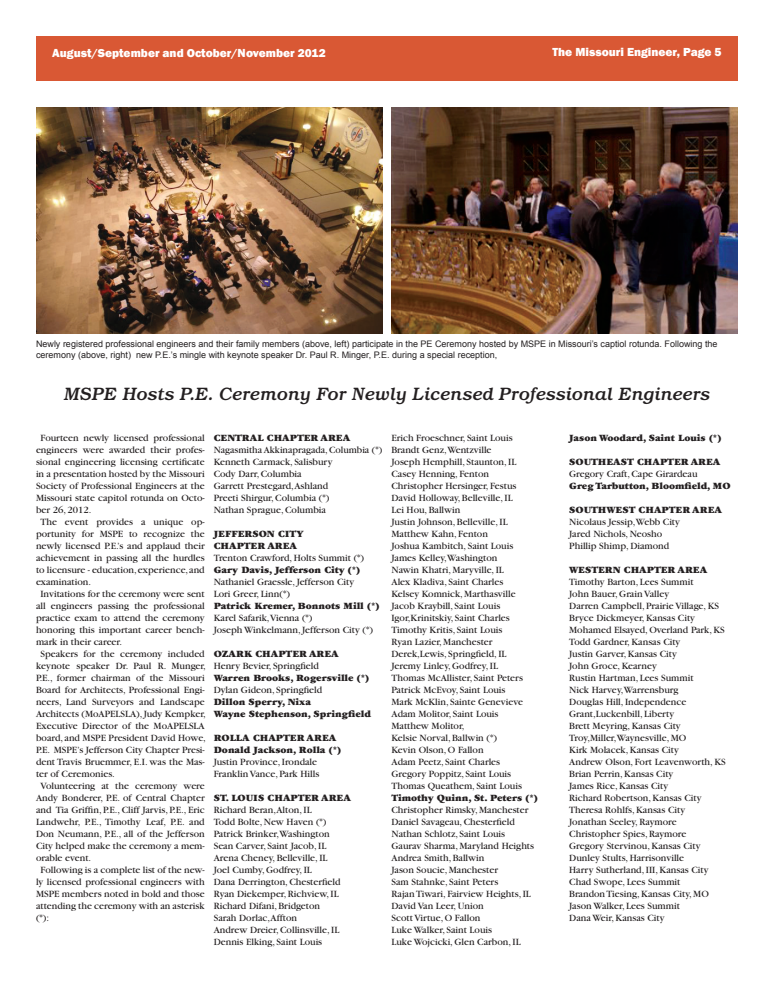
<style>
.page{position:relative;width:774px;height:990px;background:#fff}
.page>*{position:absolute;margin:0;border:0;box-sizing:border-box;transform-origin:0 0}
.t1{font:italic 500 18px "Bookman";color:#231f20}
.t2{font:800 12px "Franklin Gothic";color:#fff}
.t3{font:10px/12px "Garamond";color:#231f20}
.t4{font:900 10px/12px "Garamond";color:#231f20}
.t5{font:9px/11px "Arial";color:#231f20}
</style>
<div class="page">
<div style="left:36px;top:36px;width:702px;height:45px;background:#d95834"></div>
<img style="left:392px;top:107px;width:346px;height:227px">
<img style="left:36px;top:107px;width:346px;height:227px">
<p class="t2" style="left:52px;top:45px;width:275px">August/September and October/November 2012</p>
<p class="t2" style="left:553px;top:44px;width:171px">The Missouri Engineer, Page 5</p>
<p class="t5" style="left:36px;top:338px;width:683px">Newly registered professional engineers and their family members (above, left) participate in the PE Ceremony hosted by MSPE in Missouri’s captiol rotunda. Following the ceremony (above, right) new P.E.’s mingle with keynote speaker Dr. Paul R. Minger, P.E. during a special reception,</p>
<h1 class="t1" style="left:64px;top:383px;width:648px">MSPE Hosts P.E. Ceremony For Newly Licensed Professional Engineers</h1>
<p class="t4" style="left:214px;top:432px;width:138px">CENTRAL CHAPTER AREA</p>
<p class="t3" style="left:214px;top:444px;width:170px">Nagasmitha Akkinapragada, Columbia (*)<br>Kenneth Carmack, Salisbury<br>Cody Darr, Columbia<br>Garrett Prestegard,Ashland<br>Preeti Shirgur, Columbia (*)<br>Nathan Sprague, Columbia</p>
<p class="t4" style="left:214px;top:528px;width:91px">JEFFERSON CITY<br>CHAPTER AREA</p>
<p class="t3" style="left:214px;top:552px;width:152px">Trenton Crawford, Holts Summit (*)</p>
<p class="t4" style="left:214px;top:564px;width:148px">Gary Davis, Jefferson City (*)</p>
<p class="t3" style="left:214px;top:576px;width:142px">Nathaniel Graessle, Jefferson City<br>Lori Greer, Linn(*)</p>
<p class="t4" style="left:214px;top:600px;width:167px">Patrick Kremer, Bonnots Mill (*)</p>
<p class="t3" style="left:214px;top:612px;width:161px">Karel Safarik,Vienna (*)<br>Joseph Winkelmann, Jefferson City (*)</p>
<p class="t4" style="left:214px;top:648px;width:127px">OZARK CHAPTER AREA</p>
<p class="t3" style="left:214px;top:660px;width:107px">Henry Bevier, Springfield</p>
<p class="t4" style="left:214px;top:672px;width:157px">Warren Brooks, Rogersville (*)</p>
<p class="t3" style="left:214px;top:684px;width:110px">Dylan Gideon, Springfield</p>
<p class="t4" style="left:214px;top:696px;width:159px">Dillon Sperry, Nixa<br>Wayne Stephenson, Springfield</p>
<p class="t4" style="left:214px;top:732px;width:129px">ROLLA CHAPTER AREA<br>Donald Jackson, Rolla (*)</p>
<p class="t3" style="left:214px;top:756px;width:107px">Justin Province, Irondale<br>Franklin Vance, Park Hills</p>
<p class="t4" style="left:214px;top:792px;width:139px">ST. LOUIS CHAPTER AREA</p>
<p class="t3" style="left:214px;top:804px;width:128px">Richard Beran,Alton, IL<br>Todd Bolte, New Haven (*)<br>Patrick Brinker,Washington<br>Sean Carver, Saint Jacob, IL<br>Arena Cheney, Belleville, IL<br>Joel Cumby, Godfrey, IL<br>Dana Derrington, Chesterfield<br>Ryan Diekemper, Richview, IL<br>Richard Difani, Bridgeton<br>Sarah Dorlac,Affton<br>Andrew Dreier, Collinsville, IL<br>Dennis Elking, Saint Louis</p>
<p class="t3" style="left:40px;top:432px;width:166px">Fourteen newly licensed professional</p>
<p class="t3" style="left:36px;top:444px;width:170px">engineers were awarded their profes-</p>
<p class="t3" style="left:36px;top:456px;width:170px">sional engineering licensing certificate</p>
<p class="t3" style="left:36px;top:468px;width:170px">in a presentation hosted by the Missouri</p>
<p class="t3" style="left:36px;top:480px;width:170px">Society of Professional Engineers at the</p>
<p class="t3" style="left:36px;top:492px;width:170px">Missouri state capitol rotunda on Octo-</p>
<p class="t3" style="left:36px;top:504px;width:57px">ber 26, 2012.</p>
<p class="t3" style="left:40px;top:516px;width:166px">The event provides a unique op-</p>
<p class="t3" style="left:36px;top:528px;width:170px">portunity for MSPE to recognize the</p>
<p class="t3" style="left:36px;top:540px;width:170px">newly licensed P.E.’s and applaud their</p>
<p class="t3" style="left:36px;top:552px;width:170px">achievement in passing all the hurdles</p>
<p class="t3" style="left:36px;top:564px;width:170px">to licensure - education, experience, and</p>
<p class="t3" style="left:36px;top:576px;width:57px">examination.</p>
<p class="t3" style="left:40px;top:588px;width:166px">Invitations for the ceremony were sent</p>
<p class="t3" style="left:36px;top:600px;width:170px">all engineers passing the professional</p>
<p class="t3" style="left:36px;top:612px;width:170px">practice exam to attend the ceremony</p>
<p class="t3" style="left:36px;top:624px;width:170px">honoring this important career bench-</p>
<p class="t3" style="left:36px;top:636px;width:88px">mark in their career.</p>
<p class="t3" style="left:40px;top:648px;width:166px">Speakers for the ceremony included</p>
<p class="t3" style="left:36px;top:660px;width:171px">keynote speaker Dr. Paul R. Munger,</p>
<p class="t3" style="left:36px;top:672px;width:170px">P.E., former chairman of the Missouri</p>
<p class="t3" style="left:36px;top:684px;width:170px">Board for Architects, Professional Engi-</p>
<p class="t3" style="left:36px;top:696px;width:170px">neers, Land Surveyors and Landscape</p>
<p class="t3" style="left:36px;top:708px;width:171px">Architects (MoAPELSLA), Judy Kempker,</p>
<p class="t3" style="left:36px;top:720px;width:170px">Executive Director of the MoAPELSLA</p>
<p class="t3" style="left:36px;top:732px;width:171px">board, and MSPE President David Howe,</p>
<p class="t3" style="left:36px;top:744px;width:170px">P.E. MSPE’s Jefferson City Chapter Presi-</p>
<p class="t3" style="left:36px;top:756px;width:170px">dent Travis Bruemmer, E.I. was the Mas-</p>
<p class="t3" style="left:36px;top:768px;width:80px">ter of Ceremonies.</p>
<p class="t3" style="left:40px;top:780px;width:166px">Volunteering at the ceremony were</p>
<p class="t3" style="left:36px;top:792px;width:170px">Andy Bonderer, P.E. of Central Chapter</p>
<p class="t3" style="left:36px;top:804px;width:170px">and Tia Griffin, P.E., Cliff Jarvis, P.E., Eric</p>
<p class="t3" style="left:36px;top:816px;width:170px">Landwehr, P.E., Timothy Leaf, P.E. and</p>
<p class="t3" style="left:36px;top:828px;width:170px">Don Neumann, P.E., all of the Jefferson</p>
<p class="t3" style="left:36px;top:840px;width:170px">City helped make the ceremony a mem-</p>
<p class="t3" style="left:36px;top:852px;width:57px">orable event.</p>
<p class="t3" style="left:40px;top:864px;width:166px">Following is a complete list of the new-</p>
<p class="t3" style="left:36px;top:876px;width:170px">ly licensed professional engineers with</p>
<p class="t3" style="left:36px;top:888px;width:170px">MSPE members noted in bold and those</p>
<p class="t3" style="left:36px;top:900px;width:170px">attending the ceremony with an asterisk</p>
<p class="t3" style="left:36px;top:912px;width:15px">(*):</p>
<p class="t3" style="left:392px;top:432px;width:133px">Erich Froeschner, Saint Louis<br>Brandt Genz,Wentzville<br>Joseph Hemphill, Staunton, IL<br>Casey Henning, Fenton<br>Christopher Hersinger, Festus<br>David Holloway, Belleville, IL<br>Lei Hou, Ballwin<br>Justin Johnson, Belleville, IL<br>Matthew Kahn, Fenton<br>Joshua Kambitch, Saint Louis<br>James Kelley,Washington<br>Nawin Khatri, Maryville, IL<br>Alex Kladiva, Saint Charles<br>Kelsey Komnick, Marthasville<br>Jacob Kraybill, Saint Louis<br>Igor,Krinitskiy, Saint Charles<br>Timothy Kritis, Saint Louis<br>Ryan Lazier, Manchester<br>Derek,Lewis, Springfield, IL<br>Jeremy Linley, Godfrey, IL<br>Thomas McAllister, Saint Peters<br>Patrick McEvoy, Saint Louis<br>Mark McKlin, Sainte Genevieve<br>Adam Molitor, Saint Louis<br>Matthew Molitor,<br>Kelsie Norval, Ballwin (*)<br>Kevin Olson, O Fallon<br>Adam Peetz, Saint Charles<br>Gregory Poppitz, Saint Louis<br>Thomas Queathem, Saint Louis</p>
<p class="t4" style="left:392px;top:792px;width:148px">Timothy Quinn, St. Peters (*)</p>
<p class="t3" style="left:392px;top:804px;width:144px">Christopher Rimsky, Manchester<br>Daniel Savageau, Chesterfield<br>Nathan Schlotz, Saint Louis<br>Gaurav Sharma, Maryland Heights<br>Andrea Smith, Ballwin<br>Jason Soucie, Manchester<br>Sam Stahnke, Saint Peters<br>Rajan Tiwari, Fairview Heights, IL<br>David Van Leer, Union<br>Scott Virtue, O Fallon<br>Luke Walker, Saint Louis<br>Luke Wojcicki, Glen Carbon, IL</p>
<p class="t4" style="left:569px;top:432px;width:154px">Jason Woodard, Saint Louis (*)</p>
<p class="t4" style="left:569px;top:456px;width:153px">SOUTHEAST CHAPTER AREA</p>
<p class="t3" style="left:569px;top:468px;width:130px">Gregory Craft, Cape Girardeau</p>
<p class="t4" style="left:569px;top:480px;width:163px">Greg Tarbutton, Bloomfield, MO</p>
<p class="t4" style="left:569px;top:504px;width:154px">SOUTHWEST CHAPTER AREA</p>
<p class="t3" style="left:569px;top:516px;width:112px">Nicolaus Jessip,Webb City<br>Jared Nichols, Neosho<br>Phillip Shimp, Diamond</p>
<p class="t4" style="left:569px;top:564px;width:139px">WESTERN CHAPTER AREA</p>
<p class="t3" style="left:569px;top:576px;width:158px">Timothy Barton, Lees Summit<br>John Bauer, Grain Valley<br>Darren Campbell, Prairie Village, KS<br>Bryce Dickmeyer, Kansas City<br>Mohamed Elsayed, Overland Park, KS<br>Todd Gardner, Kansas City<br>Justin Garver, Kansas City<br>John Groce, Kearney<br>Rustin Hartman, Lees Summit<br>Nick Harvey,Warrensburg<br>Douglas Hill, Independence<br>Grant,Luckenbill, Liberty<br>Brett Meyring, Kansas City<br>Troy,Miller,Waynesville, MO<br>Kirk Molacek, Kansas City<br>Andrew Olson, Fort Leavenworth, KS<br>Brian Perrin, Kansas City<br>James Rice, Kansas City<br>Richard Robertson, Kansas City<br>Theresa Rohlfs, Kansas City<br>Jonathan Seeley, Raymore<br>Christopher Spies, Raymore<br>Gregory Stervinou, Kansas City<br>Dunley Stults, Harrisonville<br>Harry Sutherland, III, Kansas City<br>Chad Swope, Lees Summit<br>Brandon Tiesing, Kansas City, MO<br>Jason Walker, Lees Summit<br>Dana Weir, Kansas City</p>
</div>
